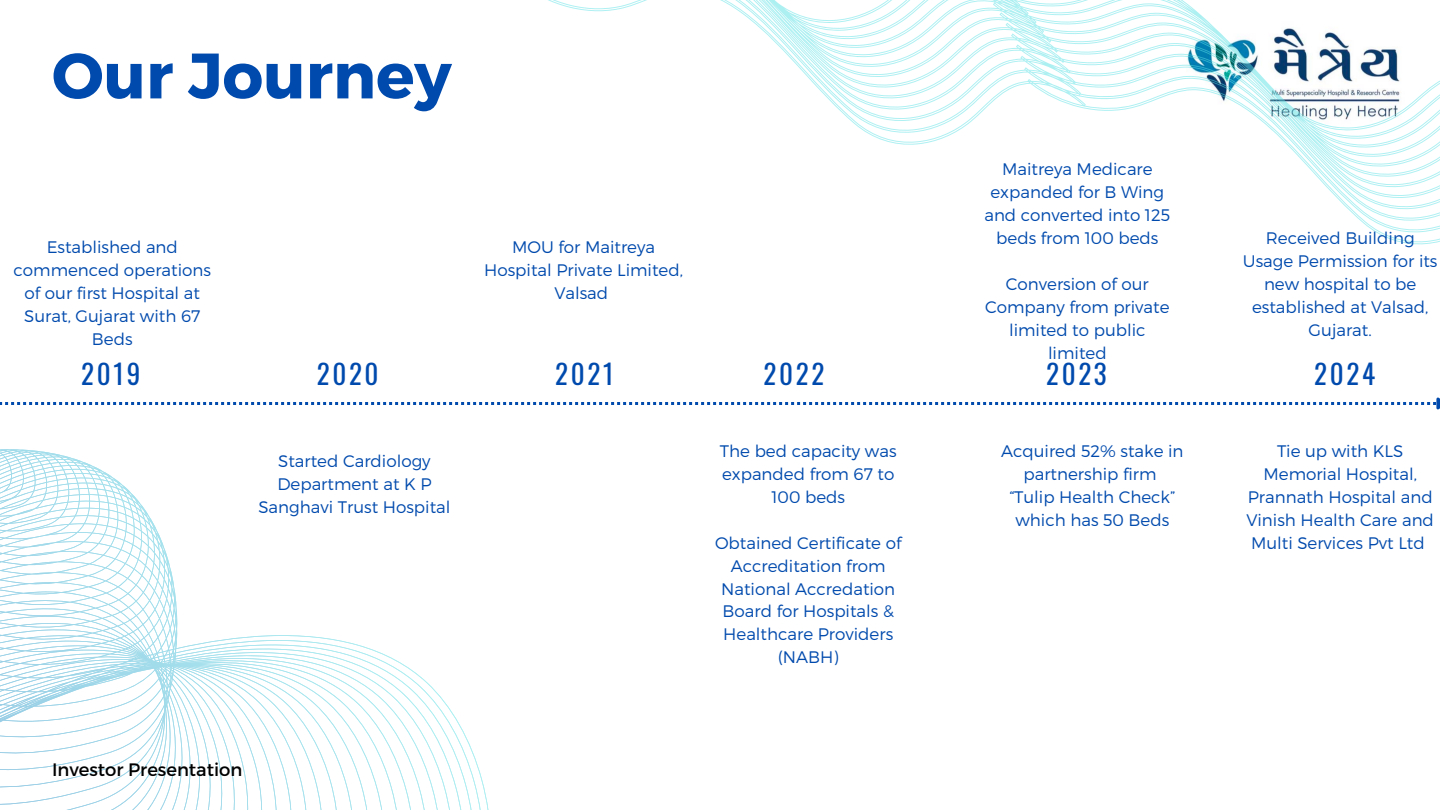
<style>
.page{position:relative;width:1440px;height:810px;background:#fff}
.page>*{position:absolute;margin:0;border:0;box-sizing:border-box;transform-origin:0 0}
.t1{font:700 64px "Montserrat";color:#004aad}
.t2{font:27.1px "Oswald";letter-spacing:.1em;color:#004aad}
.t3{font:18px "Montserrat";color:#000}
.t4{font:300 16.7px/22.9px "Montserrat";color:#004aad;text-align:center}
</style>
<div class="page">
<svg style="left:548px;top:0;width:892px;height:245px"></svg>
<svg style="left:0;top:449px;width:489px;height:361px"></svg>
<svg style="left:239px;top:541px;width:231px;height:67px"></svg>
<svg style="left:0;top:397px;width:1440px;height:13px"></svg>
<p class="t1" style="left:52px;top:34px;width:401px">Our Journey</p>
<p class="t4" style="left:14px;top:235px;width:199px">Established and commenced operations of our first Hospital at<br>Surat, Gujarat with 67<br>Beds</p>
<p class="t2" style="left:81px;top:353px;width:61px">2019</p>
<p class="t2" style="left:317px;top:353px;width:63px">2020</p>
<h2 class="t4" style="left:258px;top:449px;width:194px">Started Cardiology<br>Department at K P<br>Sanghavi Trust Hospital</h2>
<h2 class="t4" style="left:484px;top:235px;width:200px">MOU for Maitreya<br>Hospital Private Limited,<br>Valsad</h2>
<h2 class="t2" style="left:555px;top:353px;width:60px">2021</h2>
<p class="t2" style="left:764px;top:353px;width:62px">2022</p>
<h2 class="t4" style="left:720px;top:439px;width:178px">The bed capacity was expanded from 67 to<br>100 beds</h2>
<p class="t4" style="left:715px;top:530px;width:188px">Obtained Certificate of<br>Accreditation from<br>National Accredation<br>Board for Hospitals &amp;<br>Healthcare Providers (NABH)</p>
<h2 class="t3" style="left:52px;top:758px;width:192px">Investor Presentation</h2>
<p class="t4" style="left:984px;top:157px;width:187px">Maitreya Medicare expanded for B Wing and converted into 125 beds from 100 beds</p>
<p class="t4" style="left:985px;top:272px;width:186px">Conversion of our<br>Company from private limited to public limited</p>
<h1 class="t2" style="left:1046px;top:353px;width:62px">2023</h1>
<p class="t4" style="left:1001px;top:439px;width:184px">Acquired 52% stake in partnership firm</p>
<p class="t4" style="left:1009px;top:485px;width:167px">“Tulip Health Check” which has 50 Beds</p>
<p class="t4" style="left:1243px;top:226px;width:196px">Received Building<br>Usage Permission for its new hospital to be established at Valsad,<br>Gujarat.</p>
<h2 class="t2" style="left:1314px;top:353px;width:62px">2024</h2>
<p class="t4" style="left:1246px;top:439px;width:189px">Tie up with KLS<br>Memorial Hospital,<br>Prannath Hospital and<br>Vinish Health Care and<br>Multi Services Pvt Ltd</p>
</div>
